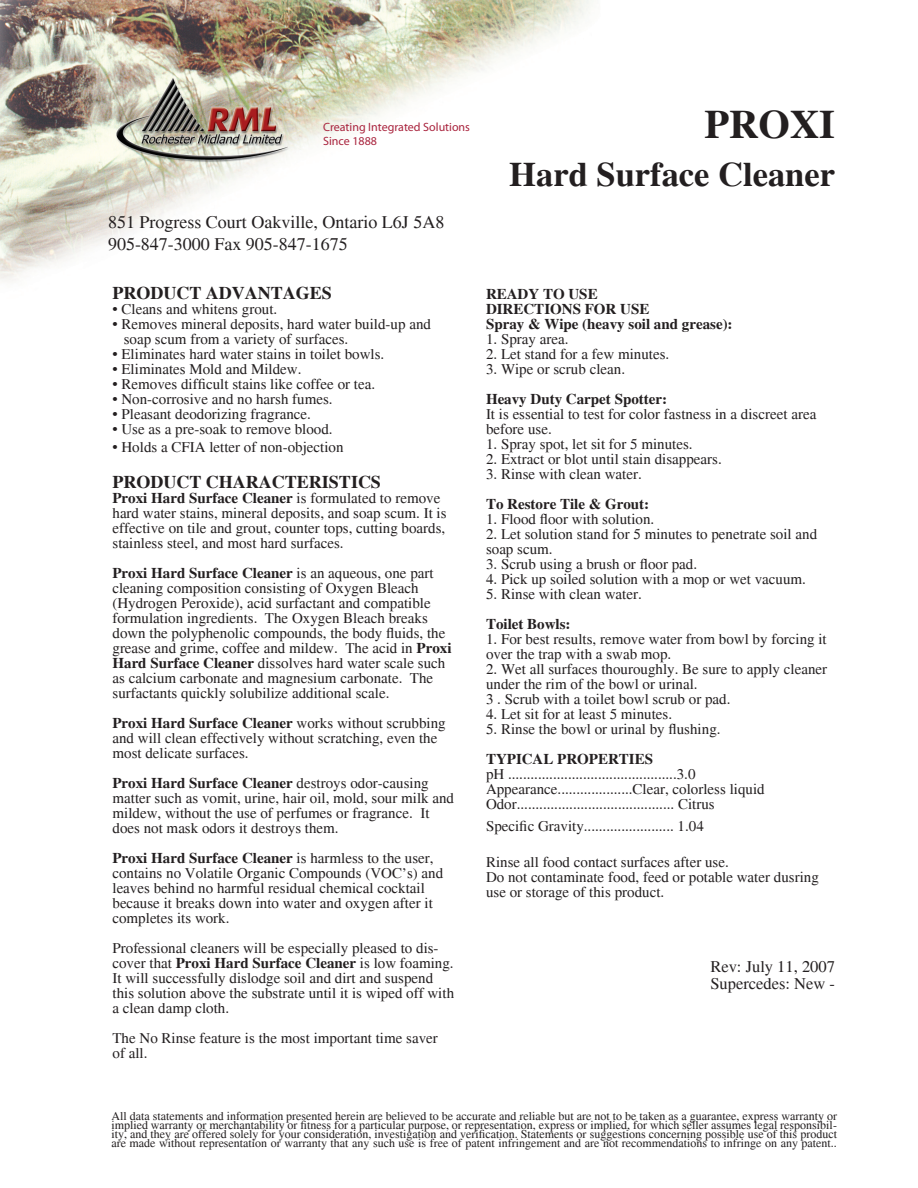
<style>
.page{position:relative;width:918px;height:1188px;background:#fff}
.page>*{position:absolute;margin:0;border:0;box-sizing:border-box;transform-origin:0 0}
.t1{font:700 40.5px "Times";color:#231f20}
.t2{font:700 34.5px "Times";color:#231f20}
.t3{font:18px "Times";color:#231f20}
.t4{font:700 18px "Times";color:#231f20}
.t5{font:16.5px "Times";color:#231f20}
.t6{font:15px/15px "Times";color:#231f20}
.t7{font:700 15px "Times";color:#231f20}
.t8{font:12px/9px "Times";color:#231f20;text-align:justify}
.PageMaker_Defaults{font:12px/14.2px "Myriad Pro";color:#a9233d}
.s1{font-weight:700}
</style>
<div class="page">
<img style="left:0;top:0;width:592px;height:281px">
<p class="PageMaker_Defaults" style="left:323px;top:119px;width:148px">Creating Integrated Solutions<br>Since 1888</p>
<p class="t3" style="left:108px;top:212px;width:338px">851 Progress Court Oakville, Ontario L6J 5A8</p>
<p class="t3" style="left:108px;top:234px;width:241px">905-847-3000 Fax 905-847-1675</p>
<p class="t4" style="left:112px;top:282px;width:221px">PRODUCT ADVANTAGES</p>
<p class="t6" style="left:112px;top:301px;width:166px">• Cleans and whitens grout.</p>
<p class="t6" style="left:124px;top:316px;width:309px;text-indent:-11px">• Removes mineral deposits, hard water build-up and soap scum from a variety of surfaces.</p>
<p class="t6" style="left:112px;top:346px;width:273px">• Eliminates hard water stains in toilet bowls.</p>
<p class="t6" style="left:112px;top:361px;width:190px">• Eliminates Mold and Mildew.</p>
<p class="t6" style="left:112px;top:376px;width:264px">• Removes difficult stains like coffee or tea.</p>
<p class="t6" style="left:112px;top:391px;width:222px">• Non-corrosive and no harsh fumes.</p>
<p class="t6" style="left:112px;top:406px;width:200px">• Pleasant deodorizing fragrance.</p>
<p class="t6" style="left:112px;top:421px;width:222px">• Use as a pre-soak to remove blood.</p>
<p class="t6" style="left:112px;top:439px;width:233px">• Holds a CFIA letter of non-objection</p>
<p class="t4" style="left:112px;top:471px;width:270px">PRODUCT CHARACTERISTICS</p>
<p class="t6" style="left:112px;top:490px;width:336px"><span class="s1">Proxi Hard Surface Cleaner</span> is formulated to remove hard water stains, mineral deposits, and soap scum. It is effective on tile and grout, counter tops, cutting boards, stainless steel, and most hard surfaces.</p>
<p class="t6" style="left:112px;top:565px;width:341px"><span class="s1">Proxi Hard Surface Cleaner</span> is an aqueous, one part cleaning composition consisting of Oxygen Bleach (Hydrogen Peroxide), acid surfactant and compatible formulation ingredients. The Oxygen Bleach breaks down the polyphenolic compounds, the body fluids, the grease and grime, coffee and mildew. The acid in <span class="s1">Proxi Hard Surface Cleaner</span> dissolves hard water scale such as calcium carbonate and magnesium carbonate. The surfactants quickly solubilize additional scale.</p>
<p class="t6" style="left:112px;top:715px;width:335px"><span class="s1">Proxi Hard Surface Cleaner</span> works without scrubbing and will clean effectively without scratching, even the most delicate surfaces.</p>
<p class="t6" style="left:112px;top:775px;width:343px"><span class="s1">Proxi Hard Surface Cleaner</span> destroys odor-causing matter such as vomit, urine, hair oil, mold, sour milk and mildew, without the use of perfumes or fragrance. It does not mask odors it destroys them.</p>
<p class="t6" style="left:112px;top:850px;width:332px"><span class="s1">Proxi Hard Surface Cleaner</span> is harmless to the user, contains no Volatile Organic Compounds (VOC’s) and leaves behind no harmful residual chemical cocktail because it breaks down into water and oxygen after it completes its work.</p>
<p class="t6" style="left:112px;top:940px;width:343px">Professional cleaners will be especially pleased to dis&shy;cover that <span class="s1">Proxi Hard Surface Cleaner</span> is low foaming.<br>It will successfully dislodge soil and dirt and suspend this solution above the substrate until it is wiped off with a clean damp cloth.</p>
<p class="t6" style="left:112px;top:1030px;width:327px">The No Rinse feature is the most important time saver of all.</p>
<p class="t1" style="left:705px;top:100px;width:132px">PROXI</p>
<p class="t2" style="left:509px;top:155px;width:327px">Hard Surface Cleaner</p>
<p class="t7" style="left:486px;top:285px;width:113px">READY TO USE</p>
<p class="t7" style="left:486px;top:300px;width:165px">DIRECTIONS FOR USE</p>
<p class="t7" style="left:486px;top:315px;width:248px">Spray &amp; Wipe (heavy soil and grease):</p>
<p class="t6" style="left:486px;top:332px;width:84px">1. Spray area.</p>
<p class="t6" style="left:486px;top:347px;width:185px">2. Let stand for a few minutes.</p>
<p class="t6" style="left:486px;top:362px;width:141px">3. Wipe or scrub clean.</p>
<p class="t7" style="left:486px;top:390px;width:183px">Heavy Duty Carpet Spotter:</p>
<p class="t6" style="left:486px;top:407px;width:332px">It is essential to test for color fastness in a discreet area before use.</p>
<p class="t6" style="left:486px;top:437px;width:208px">1. Spray spot, let sit for 5 minutes.</p>
<p class="t6" style="left:486px;top:452px;width:237px">2. Extract or blot until stain disappears.</p>
<p class="t6" style="left:486px;top:467px;width:157px">3. Rinse with clean water.</p>
<p class="t7" style="left:486px;top:495px;width:165px">To Restore Tile &amp; Grout:</p>
<p class="t6" style="left:486px;top:512px;width:170px">1. Flood floor with solution.</p>
<p class="t6" style="left:486px;top:527px;width:333px">2. Let solution stand for 5 minutes to penetrate soil and soap scum.</p>
<p class="t6" style="left:486px;top:557px;width:213px">3. Scrub using a brush or floor pad.</p>
<p class="t6" style="left:486px;top:572px;width:321px">4. Pick up soiled solution with a mop or wet vacuum.</p>
<p class="t6" style="left:486px;top:587px;width:157px">5. Rinse with clean water.</p>
<p class="t7" style="left:486px;top:615px;width:86px">Toilet Bowls:</p>
<p class="t6" style="left:486px;top:632px;width:342px">1. For best results, remove water from bowl by forcing it over the trap with a swab mop.</p>
<p class="t6" style="left:486px;top:662px;width:343px">2. Wet all surfaces thouroughly. Be sure to apply cleaner under the rim of the bowl or urinal.</p>
<p class="t6" style="left:486px;top:692px;width:246px">3 . Scrub with a toilet bowl scrub or pad.</p>
<p class="t6" style="left:486px;top:707px;width:188px">4. Let sit for at least 5 minutes.</p>
<p class="t6" style="left:486px;top:722px;width:236px">5. Rinse the bowl or urinal by flushing.</p>
<p class="t7" style="left:486px;top:750px;width:169px">TYPICAL PROPERTIES</p>
<p class="t6" style="left:486px;top:767px;width:211px">pH .............................................3.0</p>
<p class="t6" style="left:486px;top:782px;width:280px">Appearance....................Clear, colorless liquid</p>
<p class="t6" style="left:486px;top:797px;width:230px">Odor.......................................... Citrus</p>
<p class="t6" style="left:486px;top:818px;width:219px">Specific Gravity........................ 1.04</p>
<p class="t6" style="left:486px;top:855px;width:244px">Rinse all food contact surfaces after use.</p>
<p class="t6" style="left:486px;top:870px;width:334px">Do not contaminate food, feed or potable water dusring use or storage of this product.</p>
<p class="t5" style="left:710px;top:957px;width:126px">Rev: July 11, 2007</p>
<p class="t5" style="left:710px;top:974px;width:126px">Supercedes: New -</p>
<p class="t8" style="left:111px;top:1112px;width:727px">All data statements and information presented herein are believed to be accurate and reliable but are not to be taken as a guarantee, express warranty or implied warranty or merchantability or fitness for a particular purpose, or representation, express or implied, for which seller assumes legal responsibil&shy;ity, and they are offered solely for your consideration, investigation and verification. Statements or suggestions concerning possible use of this product are made without representation or warranty that any such use is free of patent infringement and are not recommendations to infringe on any patent..</p>
</div>
